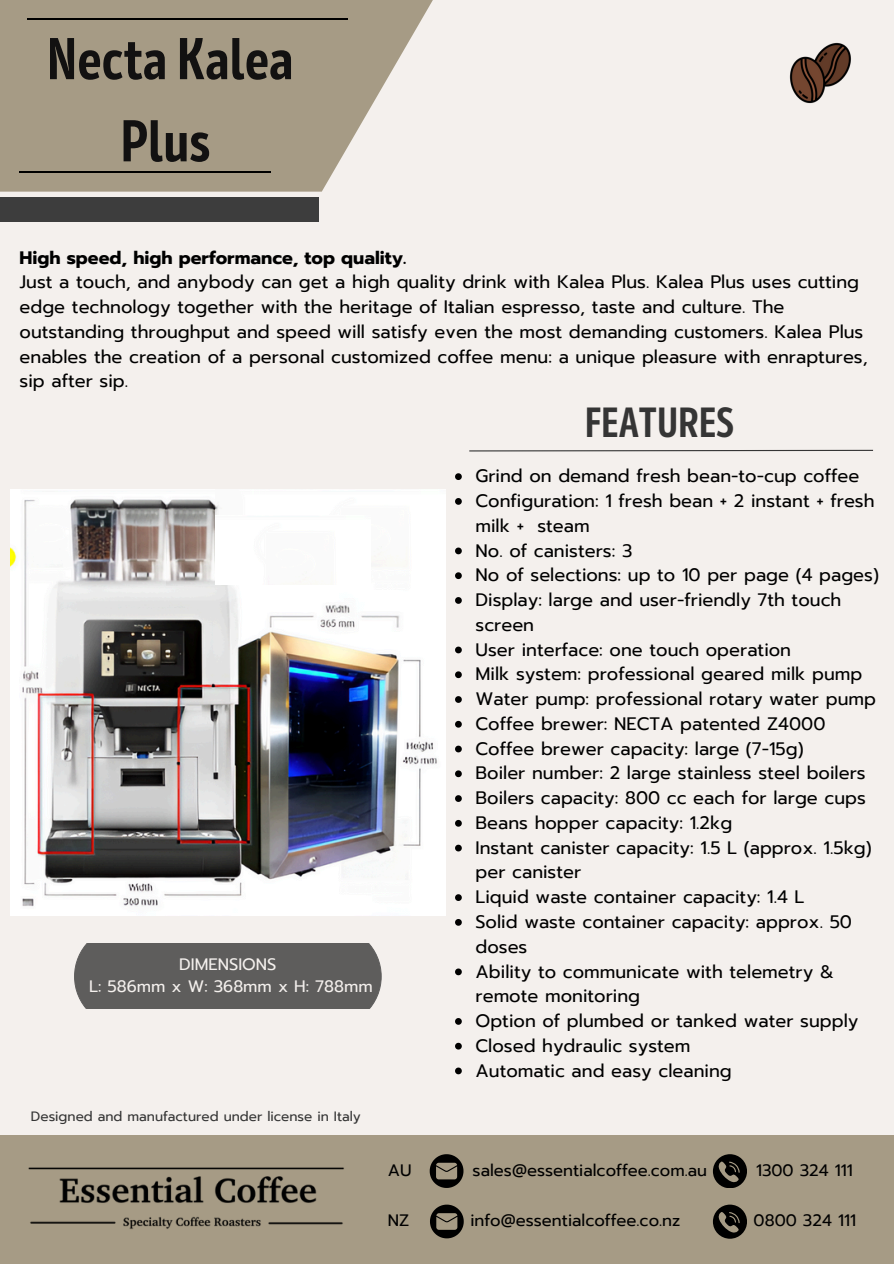
<style>
.page{position:relative;width:894px;height:1264px;background:#fff}
.page>*{position:absolute;margin:0;border:0;box-sizing:border-box;transform-origin:0 0}
.t1{font:700 58.8px/82.2px "Mozer";color:#121111;text-align:center}
.t2{font:700 42.15px "Mozer";color:#353535}
.t3{font:18px/24.8px "Prompt";color:#000}
.t4{font:16.5px "Prompt";color:#000}
.t5{font:16.5px/22.5px "Prompt";color:#f4f0ed;text-align:center}
.t6{font:13.5px "Prompt";color:#353535}
.s1{font-weight:700}
</style>
<div class="page">
<div style="left:0;top:0;width:893px;height:1263px;background:#f4f0ed"></div>
<svg style="left:0;top:0;width:433px;height:192px;background:#b0a692"></svg>
<hr style="left:19px;top:171px;width:251px;height:2px;background:#000">
<hr style="left:28px;top:18px;width:320px;height:2px;background:#000">
<div style="left:0;top:198px;width:318px;height:24px;background:#3d3d3d"></div>
<img style="left:789px;top:42px;width:62px;height:62px">
<svg style="left:455px;top:473px;width:6px;height:7px"></svg>
<svg style="left:455px;top:498px;width:6px;height:7px"></svg>
<svg style="left:455px;top:547px;width:6px;height:7px"></svg>
<svg style="left:455px;top:572px;width:6px;height:7px"></svg>
<svg style="left:455px;top:597px;width:6px;height:7px"></svg>
<svg style="left:455px;top:646px;width:6px;height:7px"></svg>
<svg style="left:455px;top:671px;width:6px;height:7px"></svg>
<svg style="left:455px;top:696px;width:6px;height:7px"></svg>
<svg style="left:455px;top:721px;width:6px;height:6px"></svg>
<svg style="left:455px;top:745px;width:6px;height:7px"></svg>
<svg style="left:455px;top:770px;width:6px;height:7px"></svg>
<svg style="left:455px;top:795px;width:6px;height:7px"></svg>
<svg style="left:455px;top:820px;width:6px;height:6px"></svg>
<svg style="left:455px;top:844px;width:6px;height:7px"></svg>
<svg style="left:455px;top:894px;width:6px;height:7px"></svg>
<svg style="left:455px;top:919px;width:6px;height:6px"></svg>
<svg style="left:455px;top:968px;width:6px;height:7px"></svg>
<svg style="left:455px;top:1018px;width:6px;height:6px"></svg>
<svg style="left:455px;top:1042px;width:6px;height:7px"></svg>
<svg style="left:455px;top:1067px;width:6px;height:7px"></svg>
<div style="left:0;top:1135px;width:893px;height:128px;background:#a69b85"></div>
<img style="left:28px;top:1167px;width:316px;height:62px">
<svg style="left:430px;top:1204px;width:33px;height:34px"></svg>
<svg style="left:429px;top:1154px;width:34px;height:33px"></svg>
<svg style="left:712px;top:1154px;width:34px;height:33px"></svg>
<svg style="left:712px;top:1204px;width:34px;height:34px"></svg>
<svg style="left:469px;top:449px;width:404px;height:3px"></svg>
<div style="left:74px;top:943px;width:307px;height:65px;background:#5e5d5c"></div>
<img style="left:11px;top:489px;width:434px;height:426px">
<div style="left:214px;top:515px;width:156px;height:70px;background:#fff"></div>
<img style="left:166px;top:489px;width:48px;height:96px">
<p class="t1" style="left:47px;top:20px;width:248px">Necta Kalea<br>Plus</p>
<h1 class="t3" style="left:20px;top:245px;width:849px"><span class="s1">High speed, high performance, top quality.<br></span>Just a touch, and anybody can get a high quality drink with Kalea Plus. Kalea Plus uses cutting edge technology together with the heritage of Italian espresso, taste and culture. The outstanding throughput and speed will satisfy even the most demanding customers. Kalea Plus enables the creation of a personal customized coffee menu: a unique pleasure with enraptures, sip after sip.</h1>
<p class="t5" style="left:89px;top:952px;width:285px">DIMENSIONS<br>L: 586mm x W: 368mm x H: 788mm</p>
<p class="t6" style="left:31px;top:1106px;width:331px">Designed and manufactured under license in Italy</p>
<p class="t2" style="left:584px;top:397px;width:151px">FEATURES</p>
<p class="t3" style="left:475px;top:464px;width:385px">Grind on demand fresh bean-to-cup coffee</p>
<p class="t3" style="left:475px;top:488px;width:400px">Configuration: 1 fresh bean + 2 instant + fresh milk + steam</p>
<h3 class="t3" style="left:475px;top:538px;width:158px">No. of canisters: 3</h3>
<h2 class="t3" style="left:475px;top:563px;width:405px">No of selections: up to 10 per page (4 pages)</h2>
<p class="t3" style="left:475px;top:587px;width:367px">Display: large and user-friendly 7th touch screen</p>
<p class="t3" style="left:475px;top:637px;width:317px">User interface: one touch operation</p>
<p class="t3" style="left:475px;top:662px;width:388px">Milk system: professional geared milk pump</p>
<p class="t3" style="left:475px;top:686px;width:402px">Water pump: professional rotary water pump</p>
<h3 class="t3" style="left:475px;top:711px;width:351px">Coffee brewer: NECTA patented Z4000</h3>
<p class="t3" style="left:475px;top:736px;width:329px">Coffee brewer capacity: large (7-15g)</p>
<p class="t3" style="left:475px;top:761px;width:391px">Boiler number: 2 large stainless steel boilers</p>
<p class="t3" style="left:475px;top:785px;width:392px">Boilers capacity: 800 cc each for large cups</p>
<p class="t3" style="left:475px;top:810px;width:258px">Beans hopper capacity: 1.2kg</p>
<p class="t3" style="left:475px;top:835px;width:397px">Instant canister capacity: 1.5 L (approx. 1.5kg) per canister</p>
<p class="t3" style="left:475px;top:884px;width:330px">Liquid waste container capacity: 1.4 L</p>
<p class="t3" style="left:475px;top:909px;width:378px">Solid waste container capacity: approx. 50 doses</p>
<p class="t3" style="left:475px;top:959px;width:360px">Ability to communicate with telemetry &amp; remote monitoring</p>
<p class="t3" style="left:475px;top:1008px;width:384px">Option of plumbed or tanked water supply</p>
<p class="t3" style="left:475px;top:1033px;width:216px">Closed hydraulic system</p>
<p class="t3" style="left:475px;top:1058px;width:257px">Automatic and easy cleaning</p>
<p class="t4" style="left:387px;top:1157px;width:25px">AU</p>
<p class="t4" style="left:472px;top:1157px;width:236px">sales@essentialcoffee.com.au</p>
<p class="t4" style="left:755px;top:1157px;width:98px">1300 324 111</p>
<p class="t4" style="left:387px;top:1207px;width:23px">NZ</p>
<p class="t4" style="left:470px;top:1207px;width:211px">info@essentialcoffee.co.nz</p>
<p class="t4" style="left:753px;top:1207px;width:104px">0800 324 111</p>
</div>
